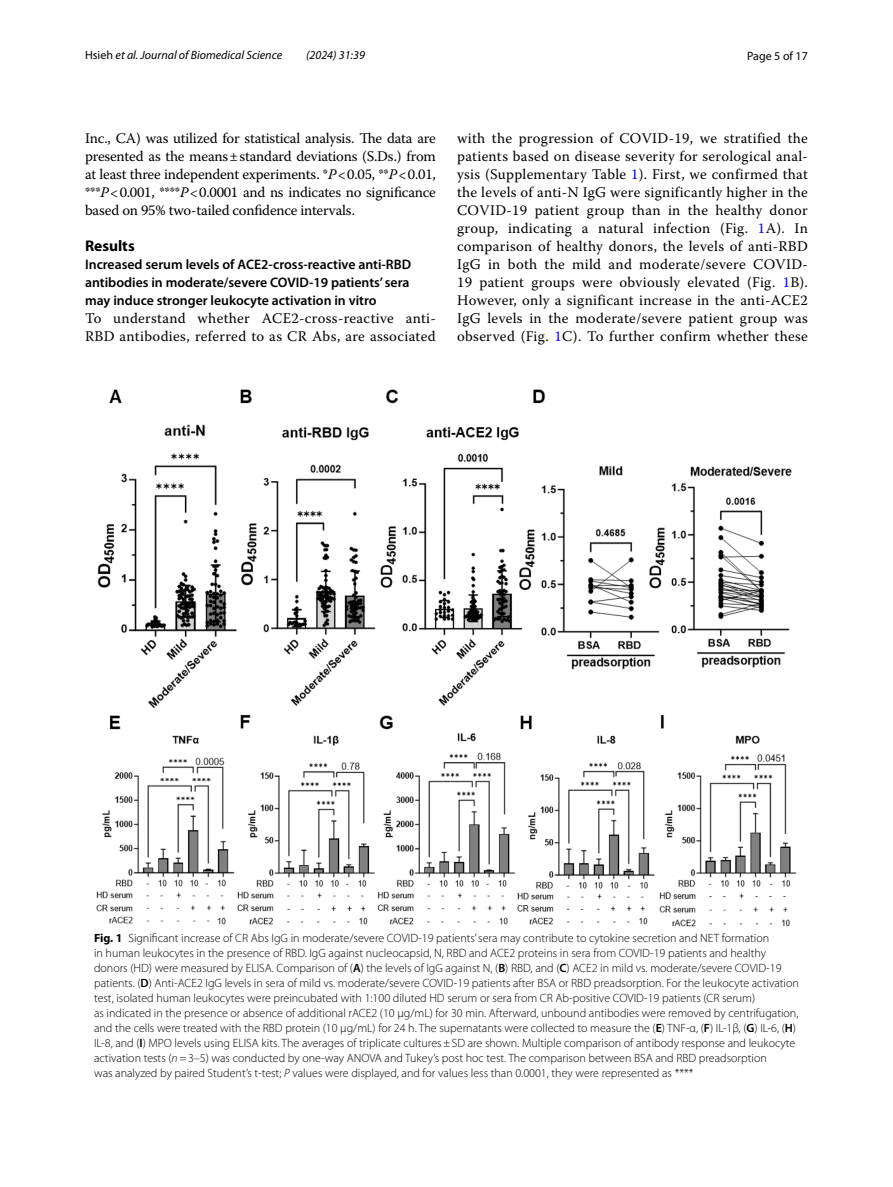
<style>
.page{position:relative;width:893px;height:1187px;background:#fff}
.page>*{position:absolute;margin:0;border:0;box-sizing:border-box;transform-origin:0 0}
.t1{font:700 15.45px "Myriad Pro";color:#000}
.t2{font:14.7px/18px "Warnock Pro";letter-spacing:.02em;color:#000;text-align:justify}
.t3{font:600 13.8px/18px "Myriad Pro";color:#000;text-align:justify}
.t4{font:300 12px/15px "Myriad Pro";color:#000}
.t5{font:italic 12px "Myriad Pro";color:#000}
.t6{font:12px "Myriad Pro";color:#000}
.s1{font-style:normal}
.s2{font-style:italic}
.s3{color:#00f}
.s4{font-weight:700}
.s5{font-weight:600}
</style>
<div class="page">
<img style="left:96px;top:390px;width:701px;height:536px">
<p class="t5" style="left:85px;top:48px;width:199px"><span class="s1">Hsieh</span> et al. Journal of Biomedical Science</p>
<p class="t5" style="left:306px;top:48px;width:60px">(2024) 31:39</p>
<p class="t6" style="left:747px;top:48px;width:62px">Page 5 of 17</p>
<p class="t2" style="left:85px;top:128px;width:352px">Inc., CA) was utilized for statistical analysis. The data are presented as the means±standard deviations (S.Ds.) from at least three independent experiments. *<span class="s2">P</span>&lt;0.05, **<span class="s2">P</span>&lt;0.01, ***<span class="s2">P</span>&lt;0.001, ****<span class="s2">P</span>&lt;0.0001 and ns indicates no significance based on 95% two-tailed confidence intervals.</p>
<p class="t1" style="left:85px;top:235px;width:51px">Results</p>
<p class="t3" style="left:85px;top:255px;width:328px">Increased serum levels of ACE2‑cross‑reactive anti‑RBD antibodies in moderate/severe COVID‑19 patients’ sera may induce stronger leukocyte activation in vitro</p>
<p class="t2" style="left:85px;top:308px;width:352px">To understand whether ACE2-cross-reactive anti-<br>RBD antibodies, referred to as CR Abs, are associated</p>
<p class="t2" style="left:457px;top:128px;width:352px">with the progression of COVID-19, we stratified the patients based on disease severity for serological anal&shy;ysis (Supplementary Table <span class="s3">1</span>). First, we confirmed that the levels of anti-N IgG were significantly higher in the COVID-19 patient group than in the healthy donor group, indicating a natural infection (Fig. <span class="s3">1</span>A). In comparison of healthy donors, the levels of anti-RBD IgG in both the mild and moderate/severe COVID-19 patient groups were obviously elevated (Fig. <span class="s3">1</span>B).<br>However, only a significant increase in the anti-ACE2<br>IgG levels in the moderate/severe patient group was observed (Fig. <span class="s3">1</span>C). To further confirm whether these</p>
<p class="t4" style="left:94px;top:930px;width:706px"><span class="s4">Fig. 1</span> Significant increase of CR Abs IgG in moderate/severe COVID-19 patients’ sera may contribute to cytokine secretion and NET formation<br>in human leukocytes in the presence of RBD. IgG against nucleocapsid, N, RBD and ACE2 proteins in sera from COVID-19 patients and healthy donors (HD) were measured by ELISA. Comparison of (<span class="s5">A</span>) the levels of IgG against N, (<span class="s5">B</span>) RBD, and (<span class="s5">C</span>) ACE2 in mild vs. moderate/severe COVID-19 patients. (<span class="s5">D</span>) Anti-ACE2 IgG levels in sera of mild vs. moderate/severe COVID-19 patients after BSA or RBD preadsorption. For the leukocyte activation test, isolated human leukocytes were preincubated with 1:100 diluted HD serum or sera from CR Ab-positive COVID-19 patients (CR serum)<br>as indicated in the presence or absence of additional rACE2 (10 μg/mL) for 30 min. Afterward, unbound antibodies were removed by centrifugation, and the cells were treated with the RBD protein (10 μg/mL) for 24 h. The supernatants were collected to measure the (<span class="s5">E</span>) TNF-α, (<span class="s5">F</span>) IL-1β, (<span class="s5">G</span>) IL-6, (<span class="s5">H</span>)<br>IL-8, and (<span class="s5">I</span>) MPO levels using ELISA kits. The averages of triplicate cultures±SD are shown. Multiple comparison of antibody response and leukocyte activation tests (<span class="s2">n</span>=3–5) was conducted by one-way ANOVA and Tukey’s post hoc test. The comparison between BSA and RBD preadsorption<br>was analyzed by paired Student’s t-test; <span class="s2">P</span> values were displayed, and for values less than 0.0001, they were represented as ****</p>
</div>
